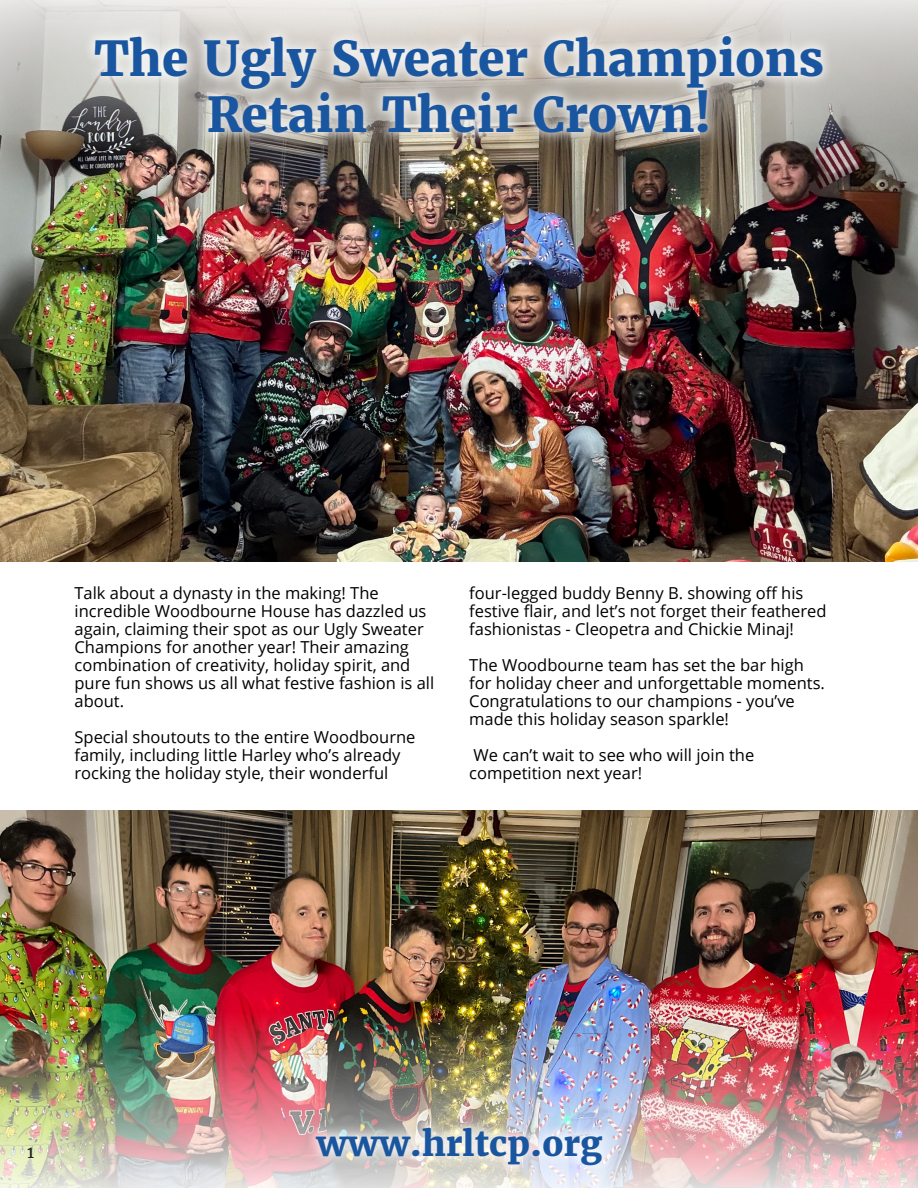
<style>
.page{position:relative;width:918px;height:1188px;background:#fff}
.page>*{position:absolute;margin:0;border:0;box-sizing:border-box;transform-origin:0 0}
.t1{font:800 48px/55.5px "Merriweather";color:#1a569f;text-align:center}
.t2{font:800 34.5px "Merriweather";color:#1a569f}
.t3{font:16.5px/18px "Open Sans";color:#000}
.t4{font:16.5px "Merriweather";color:#231f20}
</style>
<div class="page">
<img style="left:0;top:810px;width:918px;height:202px">
<img style="left:0;top:150px;width:918px;height:412px">
<svg style="left:0;top:0;width:918px;height:150px;background:#c7c4bf"></svg>
<img style="left:0;top:1012px;width:918px;height:176px">
<div style="left:304px;top:1115px;width:311px;height:63px;background:#fff;opacity:.75"></div>
<div style="left:82px;top:24px;width:753px;height:121px;background:#fff;opacity:.75"></div>
<p class="t1" style="left:94px;top:31px;width:731px">The Ugly Sweater Champions<br>Retain Their Crown!</p>
<p class="t3" style="left:75px;top:584px;width:361px">Talk about a dynasty in the making! The incredible Woodbourne House has dazzled us again, claiming their spot as our Ugly Sweater Champions for another year! Their amazing combination of creativity, holiday spirit, and pure fun shows us all what festive fashion is all about.</p>
<p class="t3" style="left:75px;top:728px;width:343px">Special shoutouts to the entire Woodbourne family, including little Harley who’s already rocking the holiday style, their wonderful</p>
<p class="t3" style="left:469px;top:584px;width:359px">four-legged buddy Benny B. showing off his festive flair, and let’s not forget their feathered fashionistas - Cleopetra and Chickie Minaj!</p>
<p class="t3" style="left:469px;top:656px;width:357px">The Woodbourne team has set the bar high for holiday cheer and unforgettable moments.<br>Congratulations to our champions - you’ve made this holiday season sparkle!</p>
<p class="t3" style="left:469px;top:746px;width:287px">We can’t wait to see who will join the competition next year!</p>
<p class="t4" style="left:27px;top:1142px;width:9px">1</p>
<p class="t2" style="left:316px;top:1121px;width:287px">www.hrltcp.org</p>
</div>
